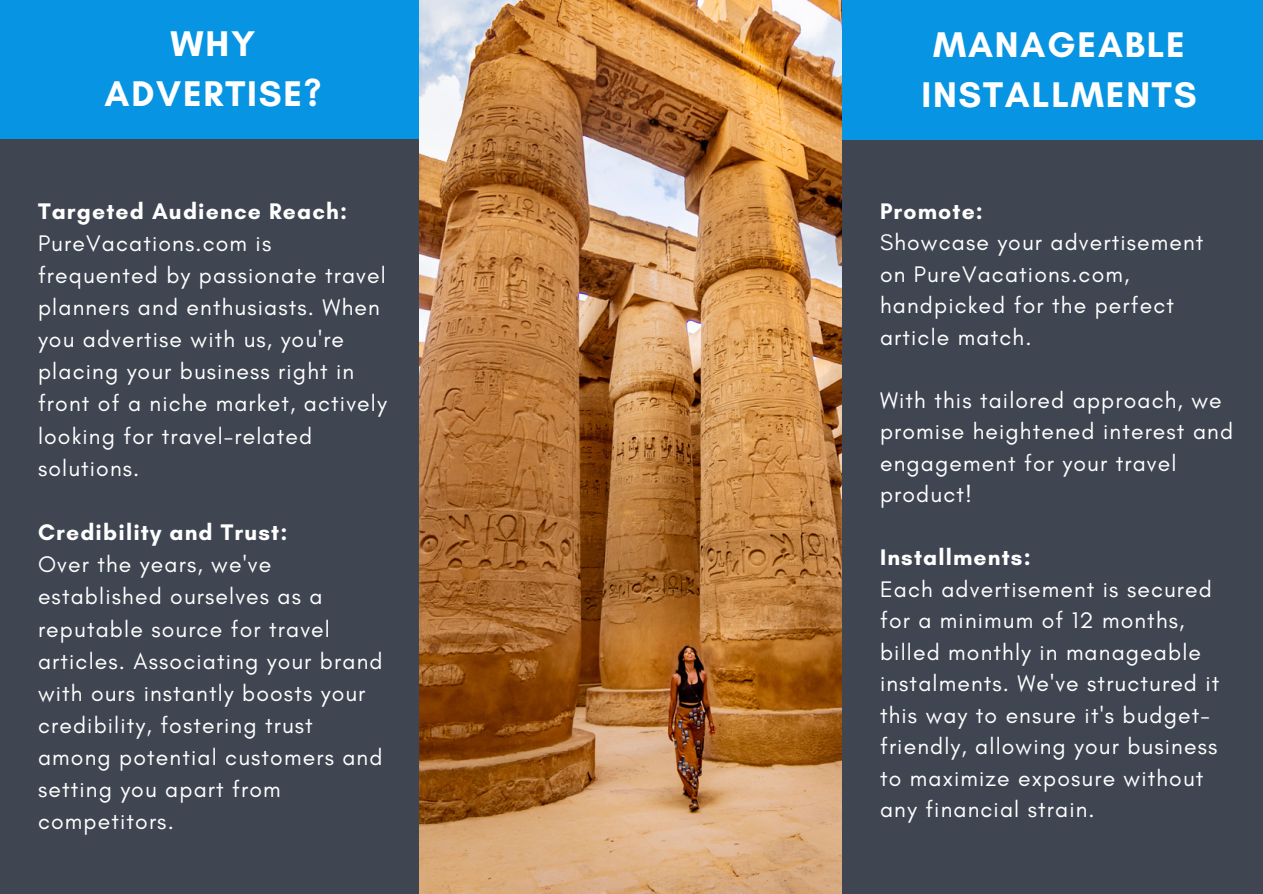
<style>
.page{position:relative;width:1263px;height:894px;background:#fff}
.page>*{position:absolute;margin:0;border:0;box-sizing:border-box;transform-origin:0 0}
.t1{font:700 36.3px/50.2px "Glacial Indifference";letter-spacing:.05em;color:#fff;text-align:center}
.t2{font:22.95px/32.1px "Glacial Indifference";letter-spacing:.05em;color:#fff}
.t3{font:700 22.95px "Glacial Indifference";letter-spacing:.05em;color:#fff}
.s1{font-weight:700}
</style>
<div class="page">
<div style="left:0;top:0;width:1263px;height:893px;background:#3f4652"></div>
<div style="left:841px;top:0;width:422px;height:140px;background:#0794e2"></div>
<div style="left:0;top:0;width:422px;height:138px;background:#0794e2"></div>
<img style="left:419px;top:1px;width:422px;height:891px">
<p class="t1" style="left:105px;top:18px;width:218px">WHY<br>ADVERTISE?</p>
<p class="t2" style="left:38px;top:194px;width:350px"><span class="s1">Targeted Audience Reach:<br></span>PureVacations.com is frequented by passionate travel planners and enthusiasts. When you advertise with us, you're placing your business right in front of a niche market, actively looking for travel-related solutions.</p>
<p class="t3" style="left:38px;top:518px;width:251px">Credibility and Trust:</p>
<p class="t2" style="left:38px;top:548px;width:346px">Over the years, we've established ourselves as a reputable source for travel articles. Associating your brand with ours instantly boosts your credibility, fostering trust among potential customers and setting you apart from competitors.</p>
<p class="t1" style="left:921px;top:19px;width:277px">MANAGEABLE<br>INSTALLMENTS</p>
<p class="t3" style="left:880px;top:197px;width:104px">Promote:</p>
<p class="t2" style="left:880px;top:226px;width:325px;line-height:31.5px">Showcase your advertisement on PureVacations.com, handpicked for the perfect article match.</p>
<p class="t2" style="left:880px;top:384px;width:355px;line-height:31.5px">With this tailored approach, we promise heightened interest and engagement for your travel product!</p>
<p class="t3" style="left:880px;top:543px;width:152px">Installments:</p>
<p class="t2" style="left:880px;top:573px;width:341px;line-height:31.5px">Each advertisement is secured for a minimum of 12 months, billed monthly in manageable instalments. We've structured it this way to ensure it's budget&shy;friendly, allowing your business to maximize exposure without any financial strain.</p>
</div>
